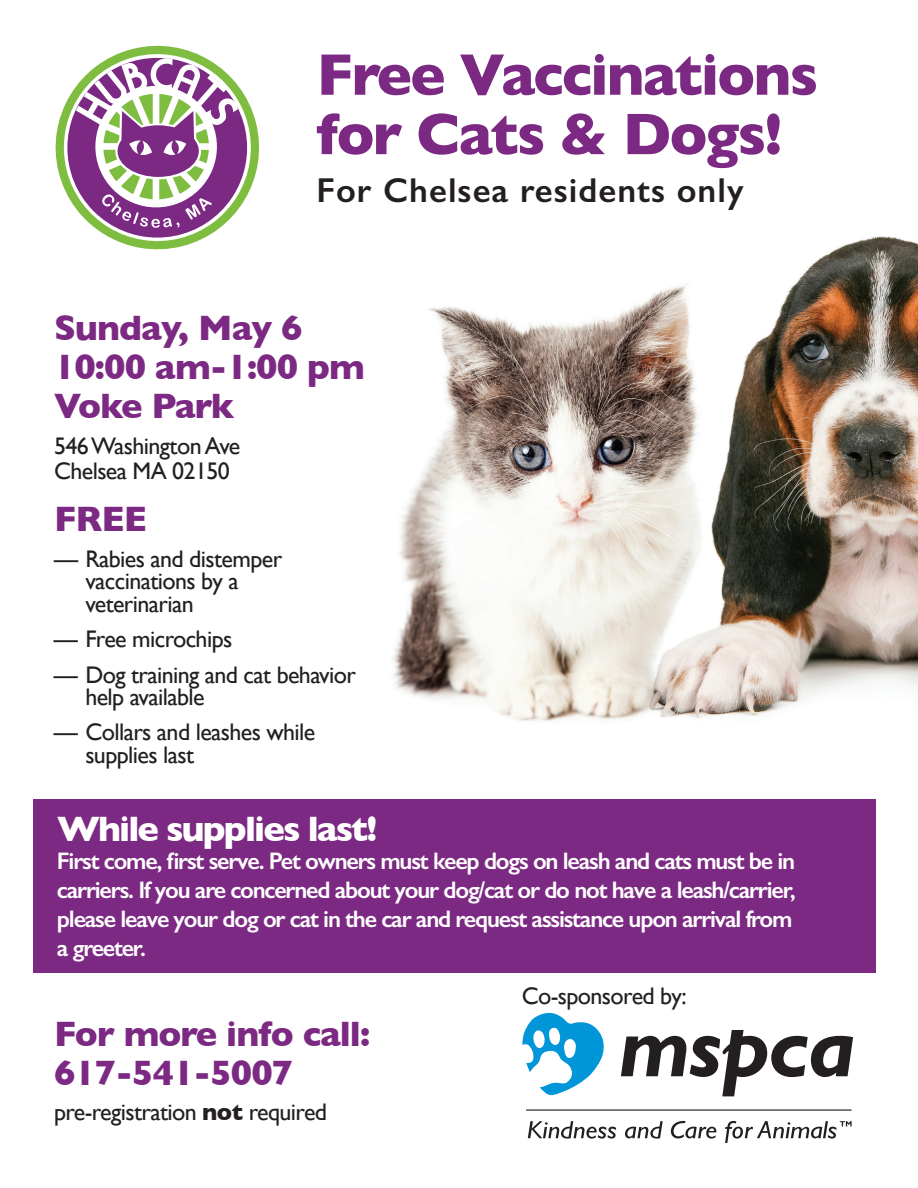
<style>
.page{position:relative;width:918px;height:1188px;background:#fff}
.page>*{position:absolute;margin:0;border:0;box-sizing:border-box;transform-origin:0 0}
.t1{font:700 59.4px/59.4px "Gill Sans";letter-spacing:-.03em;color:#7c2983}
.t2{font:700 36px/39px "Gill Sans";letter-spacing:-.025em;color:#7c2983}
.t3{font:700 36px "Gill Sans";letter-spacing:-.05em;color:#fff}
.t4{font:600 34.65px "Gill Sans";letter-spacing:.03em;color:#231f20}
.t5{font:24px/22.5px "Gill Sans";letter-spacing:-.025em;color:#231f20}
.t6{font:600 24px/28.8px "Gill Sans";letter-spacing:-.05em;color:#fff}
.s1{font-weight:700}
</style>
<div class="page">
<div style="left:33px;top:799px;width:843px;height:174px;background:#7c2983"></div>
<img style="left:392px;top:236px;width:526px;height:486px">
<svg style="left:522px;top:1012px;width:82px;height:84px"></svg>
<svg style="left:621px;top:1030px;width:232px;height:66px"></svg>
<hr style="left:526px;top:1109px;width:326px;height:2px;background:#231f20">
<svg style="left:528px;top:1121px;width:88px;height:18px"></svg>
<svg style="left:625px;top:1121px;width:38px;height:18px"></svg>
<svg style="left:671px;top:1121px;width:46px;height:18px"></svg>
<svg style="left:725px;top:1121px;width:127px;height:22px"></svg>
<svg style="left:56px;top:46px;width:203px;height:203px"></svg>
<h1 class="t1" style="left:316px;top:44px;width:503px">Free Vaccinations for Cats &amp; Dogs!</h1>
<h3 class="t4" style="left:316px;top:169px;width:429px">For Chelsea residents only</h3>
<h2 class="t2" style="left:54px;top:308px;width:312px">Sunday, May 6<br>10:00 am-1:00 pm<br>Voke Park</h2>
<p class="t5" style="left:54px;top:433px;width:188px;line-height:25.5px">546 Washington Ave<br>Chelsea MA 02150</p>
<h2 class="t2" style="left:54px;top:499px;width:95px">FREE</h2>
<p class="t5" style="left:85px;top:547px;width:198px;text-indent:-31px">— Rabies and distemper vaccinations by a veterinarian</p>
<p class="t5" style="left:54px;top:627px;width:180px">— Free microchips</p>
<p class="t5" style="left:85px;top:663px;width:272px;text-indent:-31px">— Dog training and cat behavior help available</p>
<p class="t5" style="left:85px;top:721px;width:232px;text-indent:-31px">— Collars and leashes while supplies last</p>
<h2 class="t3" style="left:57px;top:800px;width:322px">While supplies last!</h2>
<p class="t6" style="left:57px;top:847px;width:740px">First come, first serve. Pet owners must keep dogs on leash and cats must be in carriers. If you are concerned about your dog/cat or do not have a leash/carrier, please leave your dog or cat in the car and request assistance upon arrival from a greeter.</p>
<p class="t5" style="left:522px;top:985px;width:166px">Co-sponsored by:</p>
<h2 class="t2" style="left:54px;top:1013px;width:318px">For more info call:<br>617-541-5007</h2>
<p class="t5" style="left:54px;top:1101px;width:275px">pre-registration <span class="s1">not</span> required</p>
</div>
